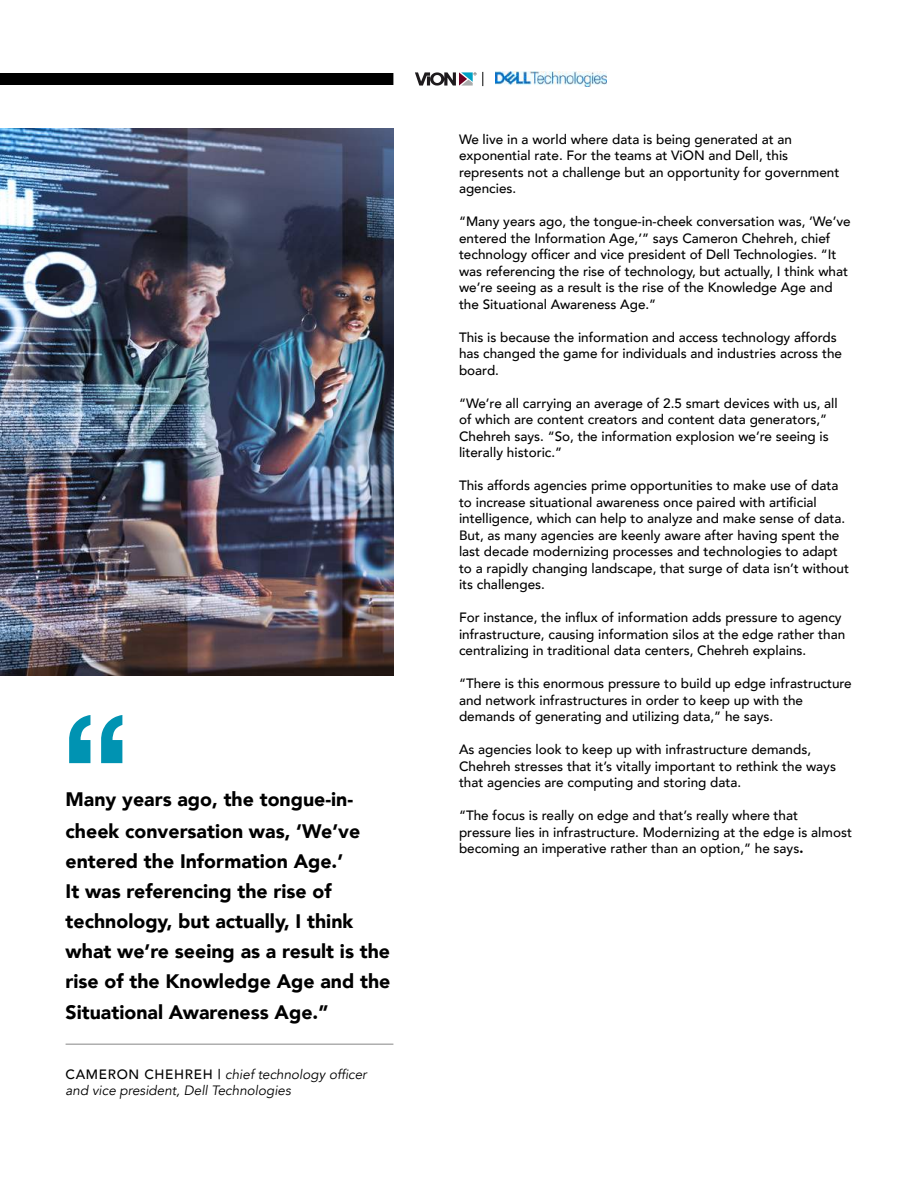
<style>
.page{position:relative;width:918px;height:1188px;background:#fff}
.page>*{position:absolute;margin:0;border:0;box-sizing:border-box;transform-origin:0 0}
.t1{font:700 150px "Helvetica Neue";color:#0093b2}
.t2{font:900 19.5px/30.5px "Avenir";color:#000}
.t3{font:500 13.5px/16.5px "Avenir";color:#000}
.t4{font:italic 13.5px/16.5px "Avenir";color:#000}
.s1{font-weight:500;font-style:normal}
.s2{font-weight:900}
</style>
<div class="page">
<img style="left:0;top:128px;width:393px;height:548px">
<div style="left:0;top:73px;width:393px;height:12px;background:#000"></div>
<svg style="left:415px;top:72px;width:61px;height:14px"></svg>
<img style="left:495px;top:72px;width:112px;height:14px">
<svg style="left:483px;top:72px;width:1px;height:14px"></svg>
<hr style="left:66px;top:1044px;width:327px;height:1px;background:#000">
<h1 class="t1" style="left:61px;top:651px;width:71px">“</h1>
<p class="t2" style="left:66px;top:784px;width:326px">Many years ago, the tongue-in&shy;cheek conversation was, ‘We’ve entered the Information Age.’<br>It was referencing the rise of technology, but actually, I think what we’re seeing as a result is the rise of the Knowledge Age and the<br>Situational Awareness Age.”</p>
<p class="t4" style="left:66px;top:1066px;width:303px"><span class="s1">CAMERON CHEHREH |</span> chief technology officer and vice president, Dell Technologies</p>
<p class="t3" style="left:459px;top:130px;width:382px">We live in a world where data is being generated at an exponential rate. For the teams at ViON and Dell, this represents not a challenge but an opportunity for government agencies.</p>
<p class="t3" style="left:459px;top:213px;width:393px">“Many years ago, the tongue-in-cheek conversation was, ‘We’ve entered the Information Age,’” says Cameron Chehreh, chief technology officer and vice president of Dell Technologies. “It was referencing the rise of technology, but actually, I think what we’re seeing as a result is the rise of the Knowledge Age and the Situational Awareness Age.”</p>
<p class="t3" style="left:459px;top:328px;width:385px">This is because the information and access technology affords has changed the game for individuals and industries across the board.</p>
<p class="t3" style="left:459px;top:394px;width:380px">“We’re all carrying an average of 2.5 smart devices with us, all of which are content creators and content data generators,” Chehreh says. “So, the information explosion we’re seeing is literally historic.”</p>
<p class="t3" style="left:459px;top:477px;width:392px">This affords agencies prime opportunities to make use of data to increase situational awareness once paired with artificial intelligence, which can help to analyze and make sense of data.<br>But, as many agencies are keenly aware after having spent the last decade modernizing processes and technologies to adapt to a rapidly changing landscape, that surge of data isn’t without its challenges.</p>
<p class="t3" style="left:459px;top:609px;width:388px">For instance, the influx of information adds pressure to agency infrastructure, causing information silos at the edge rather than centralizing in traditional data centers, Chehreh explains.</p>
<p class="t3" style="left:459px;top:675px;width:394px">“There is this enormous pressure to build up edge infrastructure and network infrastructures in order to keep up with the demands of generating and utilizing data,” he says.</p>
<p class="t3" style="left:459px;top:741px;width:379px">As agencies look to keep up with infrastructure demands,<br>Chehreh stresses that it’s vitally important to rethink the ways that agencies are computing and storing data.</p>
<p class="t3" style="left:459px;top:807px;width:395px">“The focus is really on edge and that’s really where that pressure lies in infrastructure. Modernizing at the edge is almost</p>
<p class="t3" style="left:459px;top:840px;width:346px">becoming an imperative rather than an option,” he says<span class="s2">.</span></p>
</div>
